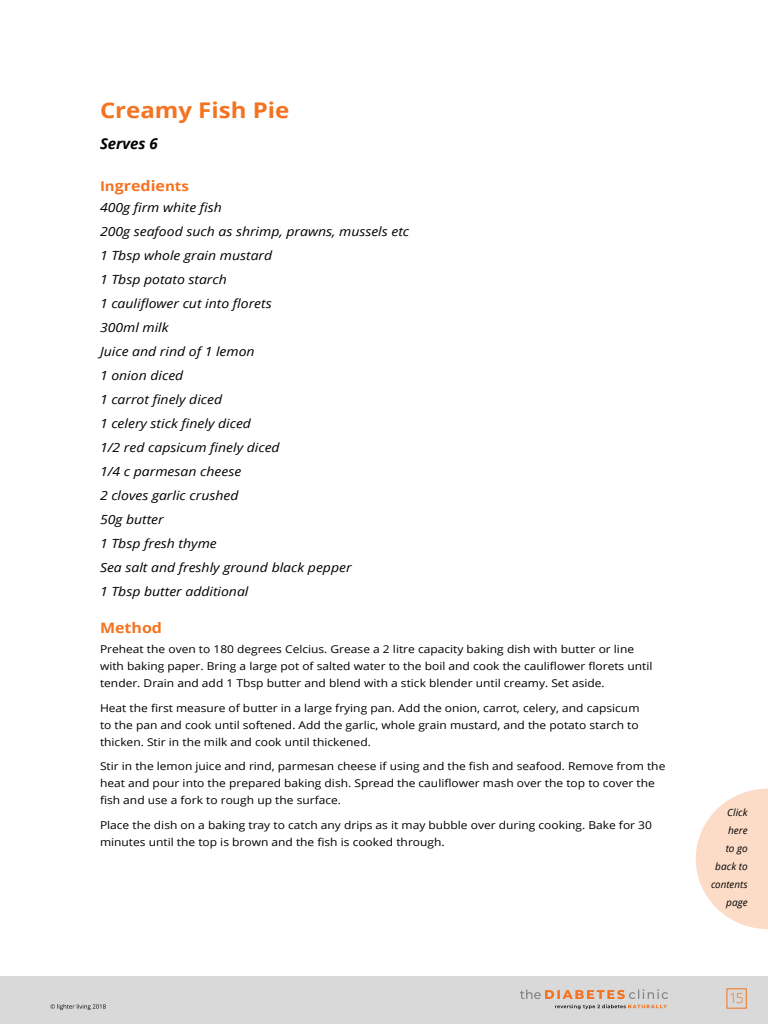
<style>
.page{position:relative;width:768px;height:1024px;background:#fff}
.page>*{position:absolute;margin:0;border:0;box-sizing:border-box;transform-origin:0 0}
.t1{font:700 21.6px "Open Sans";color:#f47321;scale:1.11 1}
.t2{font:italic 700 15px "Open Sans";color:#000}
.t3{font:700 14.4px "Open Sans";color:#f47321;scale:1.11 1}
.t4{font:300 14px "Open Sans";color:#f47321}
.t5{font:italic 12.6px/24px "Open Sans";color:#000;scale:1.11 1}
.t6{font:10.8px/17px "Open Sans";color:#000;scale:1.11 1}
.t7{font:italic 10px/18px "Open Sans";letter-spacing:.005em;color:#000;text-align:right}
.s1{font-size:13.5px}
</style>
<div class="page">
<div style="left:0;top:977px;width:768px;height:47px;background:#d9d9d9"></div>
<svg style="left:51px;top:1004px;width:55px;height:6px"></svg>
<svg style="left:520px;top:989px;width:148px;height:20px"></svg>
<svg style="left:696px;top:789px;width:72px;height:140px"></svg>
<h1 class="t1" style="left:100px;top:95px;width:172px">Creamy Fish Pie</h1>
<h2 class="t2" style="left:100px;top:133px;width:59px">Serves 6</h2>
<h3 class="t3" style="left:100px;top:175px;width:82px"><span class="s1">In</span>gredie<span class="s1">nts</span></h3>
<p class="t5" style="left:100px;top:195px;width:280px">400g firm white fish<br>200g seafood such as shrimp, prawns, mussels etc<br>1 Tbsp whole grain mustard<br>1 Tbsp potato starch<br>1 cauliflower cut into florets<br>300ml milk<br>Juice and rind of 1 lemon<br>1 onion diced<br>1 carrot finely diced<br>1 celery stick finely diced<br>1/2 red capsicum finely diced<br>1/4 c parmesan cheese<br>2 cloves garlic crushed<br>50g butter<br>1 Tbsp fresh thyme<br>Sea salt and freshly ground black pepper<br>1 Tbsp butter additional</p>
<h3 class="t3" style="left:100px;top:618px;width:57px">Method</h3>
<p class="t6" style="left:100px;top:640px;width:499px">Preheat the oven to 180 degrees Celcius. Grease a 2 litre capacity baking dish with butter or line with baking paper. Bring a large pot of salted water to the boil and cook the cauliflower florets until tender. Drain and add 1 Tbsp butter and blend with a stick blender until creamy. Set aside.</p>
<p class="t6" style="left:100px;top:699px;width:488px;text-align:justify">Heat the first measure of butter in a large frying pan. Add the onion, carrot, celery, and capsicum to the pan and cook until softened. Add the garlic, whole grain mustard, and the potato starch to thicken. Stir in the milk and cook until thickened.</p>
<p class="t6" style="left:100px;top:757px;width:511px">Stir in the lemon juice and rind, parmesan cheese if using and the fish and seafood. Remove from the heat and pour into the prepared baking dish. Spread the cauliflower mash over the top to cover the fish and use a fork to rough up the surface.</p>
<p class="t6" style="left:100px;top:816px;width:499px">Place the dish on a baking tray to catch any drips as it may bubble over during cooking. Bake for 30 minutes until the top is brown and the fish is cooked through.</p>
<p class="t7" style="left:711px;top:803px;width:38px">Click here<br>to go back to contents page</p>
<p class="t4" style="left:729px;top:988px;width:16px">15</p>
</div>
